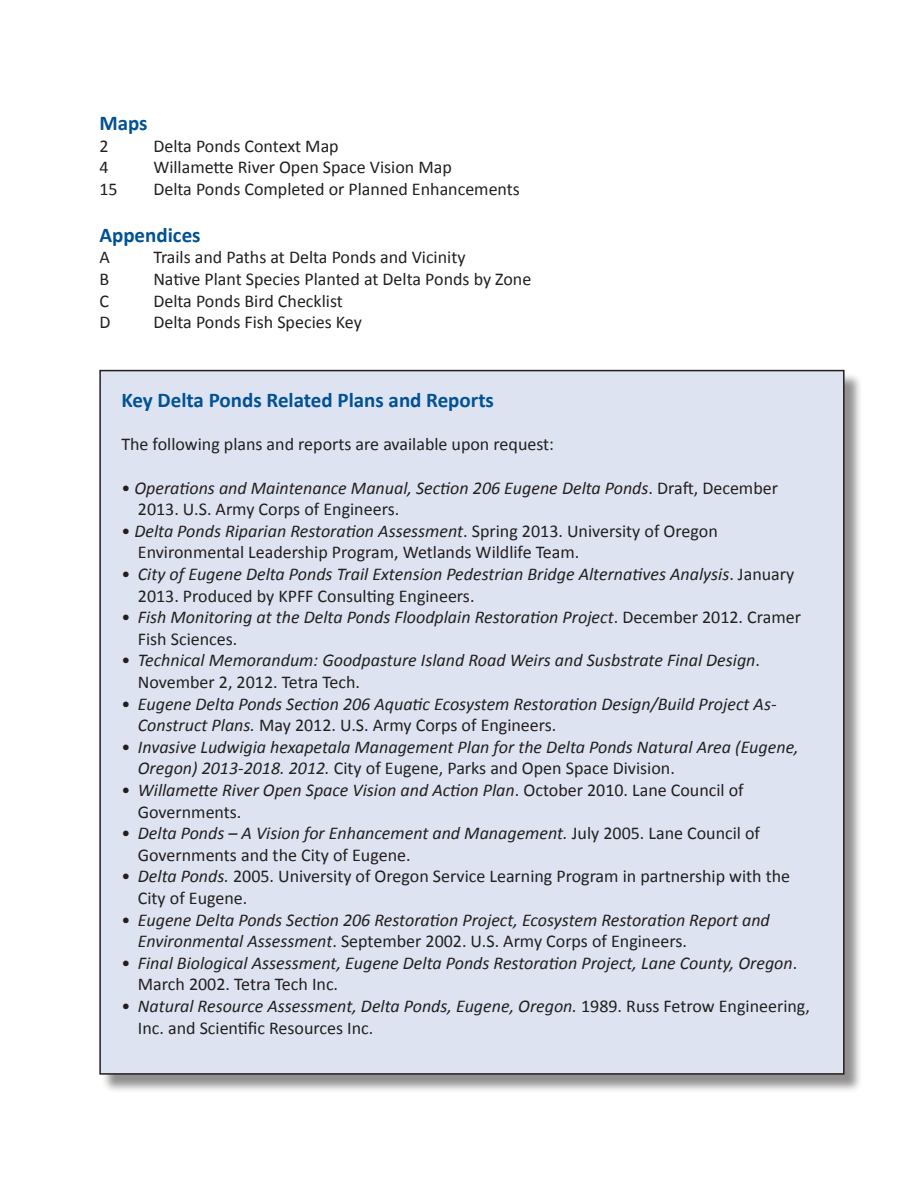
<style>
.page{position:relative;width:918px;height:1188px;background:#fff}
.page>*{position:absolute;margin:0;border:0;box-sizing:border-box;transform-origin:0 0}
.t1{font:700 21px "Calibri";color:#005294}
.t2{font:italic 18px/21.6px "Calibri";color:#231f20}
.t3{font:18px/21.6px "Calibri";color:#231f20}
.s1{font-style:normal}
.s2{font-style:italic}
</style>
<div class="page">
<div style="left:102px;top:372px;width:761px;height:722px;background:#231f20;opacity:.5"></div>
<div style="left:100px;top:371px;width:744px;height:703px;background:#dde3f0"></div>
<p class="t1" style="left:99px;top:110px;width:50px">Maps</p>
<p class="t3" style="left:99px;top:135px;width:11px">2</p>
<p class="t3" style="left:153px;top:135px;width:187px">Delta Ponds Context Map</p>
<p class="t3" style="left:99px;top:157px;width:11px">4</p>
<p class="t3" style="left:153px;top:157px;width:300px">Willamette River Open Space Vision Map</p>
<p class="t3" style="left:99px;top:178px;width:20px">15</p>
<p class="t3" style="left:153px;top:178px;width:368px">Delta Ponds Completed or Planned Enhancements</p>
<p class="t1" style="left:99px;top:221px;width:103px">Appendices</p>
<p class="t3" style="left:99px;top:247px;width:12px">A</p>
<p class="t3" style="left:153px;top:247px;width:314px">Trails and Paths at Delta Ponds and Vicinity</p>
<p class="t3" style="left:99px;top:268px;width:11px">B</p>
<p class="t3" style="left:153px;top:268px;width:380px">Native Plant Species Planted at Delta Ponds by Zone</p>
<p class="t3" style="left:99px;top:290px;width:11px">C</p>
<p class="t3" style="left:153px;top:290px;width:191px">Delta Ponds Bird Checklist</p>
<p class="t3" style="left:99px;top:312px;width:13px">D</p>
<p class="t3" style="left:153px;top:312px;width:210px">Delta Ponds Fish Species Key</p>
<p class="t1" style="left:121px;top:387px;width:374px">Key Delta Ponds Related Plans and Reports</p>
<p class="t3" style="left:121px;top:434px;width:434px">The following plans and reports are available upon request:</p>
<p class="t2" style="left:138px;top:476px;width:642px;text-indent:-16px"><span class="s1">•</span> Operations and Maintenance Manual, Section 206 Eugene Delta Ponds<span class="s1">. Draft, December<br>2013. U.S. Army Corps of Engineers.</span></p>
<p class="t3" style="left:138px;top:520px;width:581px;text-indent:-17px">• <span class="s2">Delta Ponds Riparian Restoration Assessment</span>. Spring 2013. University of Oregon<br>Environmental Leadership Program, Wetlands Wildlife Team.</p>
<p class="t2" style="left:138px;top:563px;width:658px;text-indent:-16px"><span class="s1">•</span> City of Eugene Delta Ponds Trail Extension Pedestrian Bridge Alternatives Analysis<span class="s1">. January<br>2013. Produced by KPFF Consulting Engineers.</span></p>
<p class="t2" style="left:138px;top:606px;width:665px;text-indent:-16px"><span class="s1">•</span> Fish Monitoring at the Delta Ponds Floodplain Restoration Project<span class="s1">. December 2012. Cramer<br>Fish Sciences.</span></p>
<p class="t2" style="left:138px;top:649px;width:624px;text-indent:-16px"><span class="s1">•</span> Technical Memorandum: Goodpasture Island Road Weirs and Susbstrate Final Design<span class="s1">.<br>November 2, 2012. Tetra Tech.</span></p>
<p class="t2" style="left:138px;top:692px;width:640px;text-indent:-16px"><span class="s1">•</span> Eugene Delta Ponds Section 206 Aquatic Ecosystem Restoration Design/Build Project As-<br>Construct Plans. <span class="s1">May 2012. U.S. Army Corps of Engineers.</span></p>
<p class="t2" style="left:138px;top:735px;width:662px;text-indent:-16px"><span class="s1">•</span> Invasive Ludwigia hexapetala Management Plan for the Delta Ponds Natural Area (Eugene,<br>Oregon) 2013-2018. 2012. <span class="s1">City of Eugene, Parks and Open Space Division.</span></p>
<p class="t2" style="left:138px;top:779px;width:607px;text-indent:-16px"><span class="s1">•</span> Willamette River Open Space Vision and Action Plan<span class="s1">. October 2010. Lane Council of<br>Governments.</span></p>
<p class="t3" style="left:138px;top:823px;width:624px;text-indent:-16px">• <span class="s2">Delta Ponds – A Vision for Enhancement and Management.</span> July 2005. Lane Council of<br>Governments and the City of Eugene.</p>
<p class="t3" style="left:138px;top:866px;width:654px;text-indent:-16px">• <span class="s2">Delta Ponds.</span> 2005. University of Oregon Service Learning Program in partnership with the<br>City of Eugene.</p>
<p class="t2" style="left:138px;top:908px;width:634px;text-indent:-16px"><span class="s1">•</span> Eugene Delta Ponds Section 206 Restoration Project, Ecosystem Restoration Report and<br>Environmental Assessment<span class="s1">. September 2002. U.S. Army Corps of Engineers.</span></p>
<p class="t2" style="left:138px;top:951px;width:661px;text-indent:-16px"><span class="s1">•</span> Final Biological Assessment, Eugene Delta Ponds Restoration Project, Lane County, Oregon<span class="s1">.<br>March 2002. Tetra Tech Inc.</span></p>
<p class="t3" style="left:138px;top:995px;width:674px;text-indent:-16px">• <span class="s2">Natural Resource Assessment, Delta Ponds, Eugene, Oregon.</span> 1989. Russ Fetrow Engineering,<br>Inc. and Scientific Resources Inc.</p>
</div>
